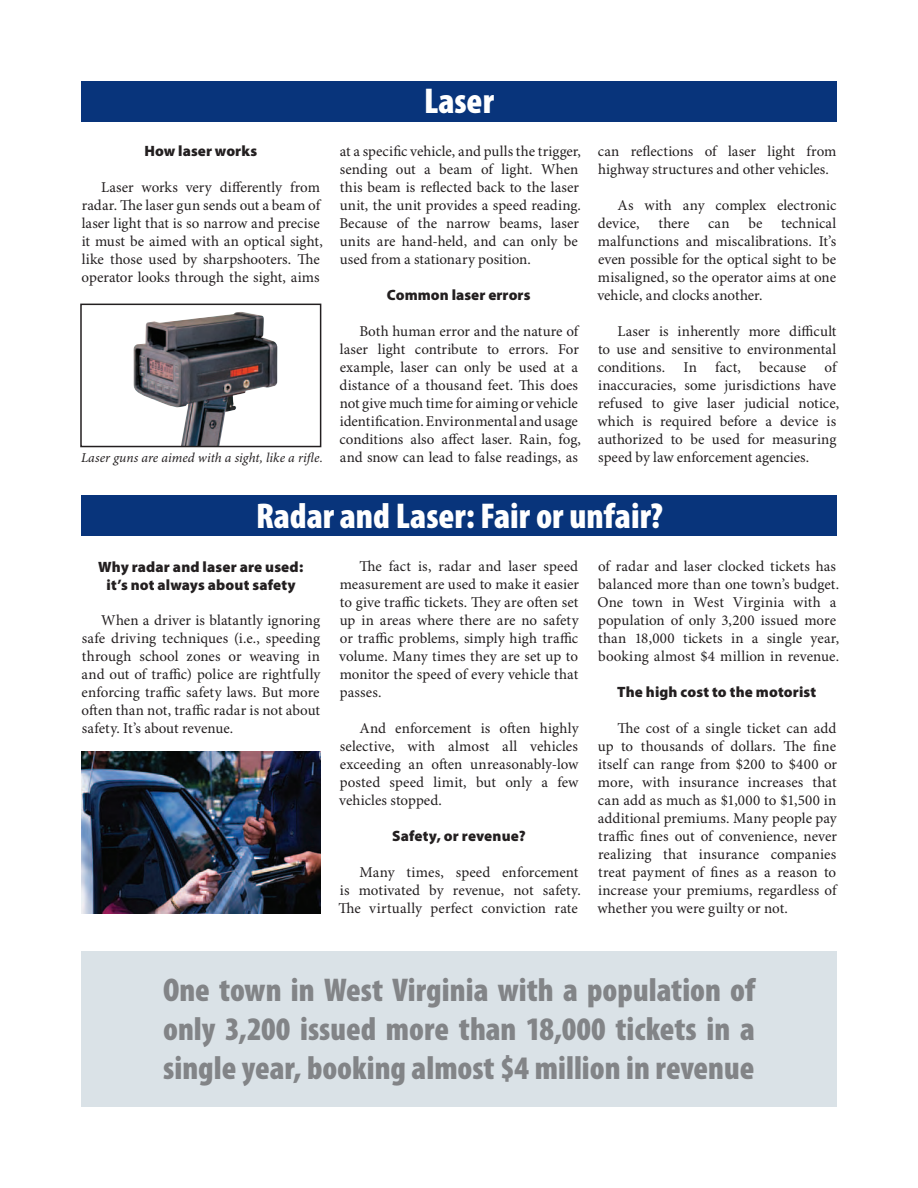
<style>
.page{position:relative;width:918px;height:1188px;background:#fff}
.page>*{position:absolute;margin:0;border:0;box-sizing:border-box;transform-origin:0 0}
.t1{font:900 condensed 36px "Myriad Pro";color:#fff}
.t2{font:900 condensed 33px/39px "Myriad Pro";color:#828487;text-align:justify}
.t3{font:15px/18px "Minion Pro";color:#231f20}
.t4{font:900 15px/18px "Myriad Pro";letter-spacing:.01em;color:#231f20;text-align:center}
.t5{font:italic 13.5px "Minion Pro";color:#231f20}
</style>
<div class="page">
<img style="left:81px;top:752px;width:240px;height:161px">
<div style="left:81px;top:952px;width:756px;height:155px;background:#dae2e7"></div>
<div style="left:81px;top:81px;width:756px;height:41px;background:#08347b"></div>
<div style="left:81px;top:496px;width:756px;height:40px;background:#08347b"></div>
<img style="left:133px;top:312px;width:145px;height:132px">
<div style="left:80px;top:304px;width:241px;height:143px;border:2px solid #231f20"></div>
<p class="t4" style="left:145px;top:142px;width:114px">How laser works</p>
<p class="t3" style="left:82px;top:179px;width:243px;text-indent:20px">Laser works very differently from radar. The laser gun sends out a beam of laser light that is so narrow and precise it must be aimed with an optical sight, like those used by sharpshooters. The operator looks through the sight, aims</p>
<p class="t5" style="left:81px;top:449px;width:243px">Laser guns are aimed with a sight, like a rifle.</p>
<h1 class="t1" style="left:424px;top:81px;width:71px">Laser</h1>
<p class="t3" style="left:339px;top:143px;width:243px">at a specific vehicle, and pulls the trigger, sending out a beam of light. When this beam is reflected back to the laser unit, the unit provides a speed reading.<br>Because of the narrow beams, laser units are hand-held, and can only be used from a stationary position.</p>
<p class="t4" style="left:387px;top:286px;width:145px">Common laser errors</p>
<p class="t3" style="left:340px;top:323px;width:243px;text-indent:20px">Both human error and the nature of laser light contribute to errors. For example, laser can only be used at a distance of a thousand feet. This does not give much time for aiming or vehicle identification. Environmental and usage conditions also affect laser. Rain, fog, and snow can lead to false readings, as</p>
<p class="t3" style="left:598px;top:143px;width:240px">can reflections of laser light from highway structures and other vehicles.</p>
<p class="t3" style="left:598px;top:197px;width:241px;text-align:justify;text-indent:20px">As with any complex electronic device, there can be technical malfunctions and miscalibrations. It’s even possible for the optical sight to be misaligned, so the operator aims at one vehicle, and clocks another.</p>
<p class="t3" style="left:598px;top:323px;width:243px;text-indent:20px">Laser is inherently more difficult to use and sensitive to environmental conditions. In fact, because of inaccuracies, some jurisdictions have refused to give laser judicial notice, which is required before a device is authorized to be used for measuring speed by law enforcement agencies.</p>
<h1 class="t1" style="left:256px;top:496px;width:408px">Radar and Laser: Fair or unfair?</h1>
<p class="t4" style="left:98px;top:558px;width:207px">Why radar and laser are used: it’s not always about safety</p>
<p class="t3" style="left:82px;top:612px;width:240px;text-align:justify;text-indent:20px">When a driver is blatantly ignoring safe driving techniques (i.e., speeding through school zones or weaving in and out of traffic) police are rightfully enforcing traffic safety laws. But more often than not, traffic radar is not about safety. It’s about revenue.</p>
<p class="t3" style="left:339px;top:558px;width:241px;text-align:justify;text-indent:20px">The fact is, radar and laser speed measurement are used to make it easier to give traffic tickets. They are often set up in areas where there are no safety or traffic problems, simply high traffic volume. Many times they are set up to monitor the speed of every vehicle that passes.</p>
<p class="t3" style="left:339px;top:720px;width:241px;text-align:justify;text-indent:20px">And enforcement is often highly selective, with almost all vehicles exceeding an often unreasonably-low posted speed limit, but only a few vehicles stopped.</p>
<p class="t4" style="left:392px;top:827px;width:135px">Safety, or revenue?</p>
<p class="t3" style="left:338px;top:864px;width:244px;text-indent:21px">Many times, speed enforcement is motivated by revenue, not safety.<br>The virtually perfect conviction rate</p>
<p class="t3" style="left:597px;top:558px;width:243px">of radar and laser clocked tickets has balanced more than one town’s budget.<br>One town in West Virginia with a population of only 3,200 issued more than 18,000 tickets in a single year, booking almost $4 million in revenue.</p>
<p class="t4" style="left:617px;top:683px;width:201px">The high cost to the motorist</p>
<p class="t3" style="left:598px;top:720px;width:241px;text-align:justify;text-indent:20px">The cost of a single ticket can add up to thousands of dollars. The fine itself can range from $200 to $400 or more, with insurance increases that can add as much as $1,000 to $1,500 in additional premiums. Many people pay traffic fines out of convenience, never realizing that insurance companies treat payment of fines as a reason to increase your premiums, regardless of whether you were guilty or not.</p>
<h2 class="t2" style="left:163px;top:971px;width:594px">One town in West Virginia with a population of only 3,200 issued more than 18,000 tickets in a single year, booking almost $4 million in revenue</h2>
</div>
